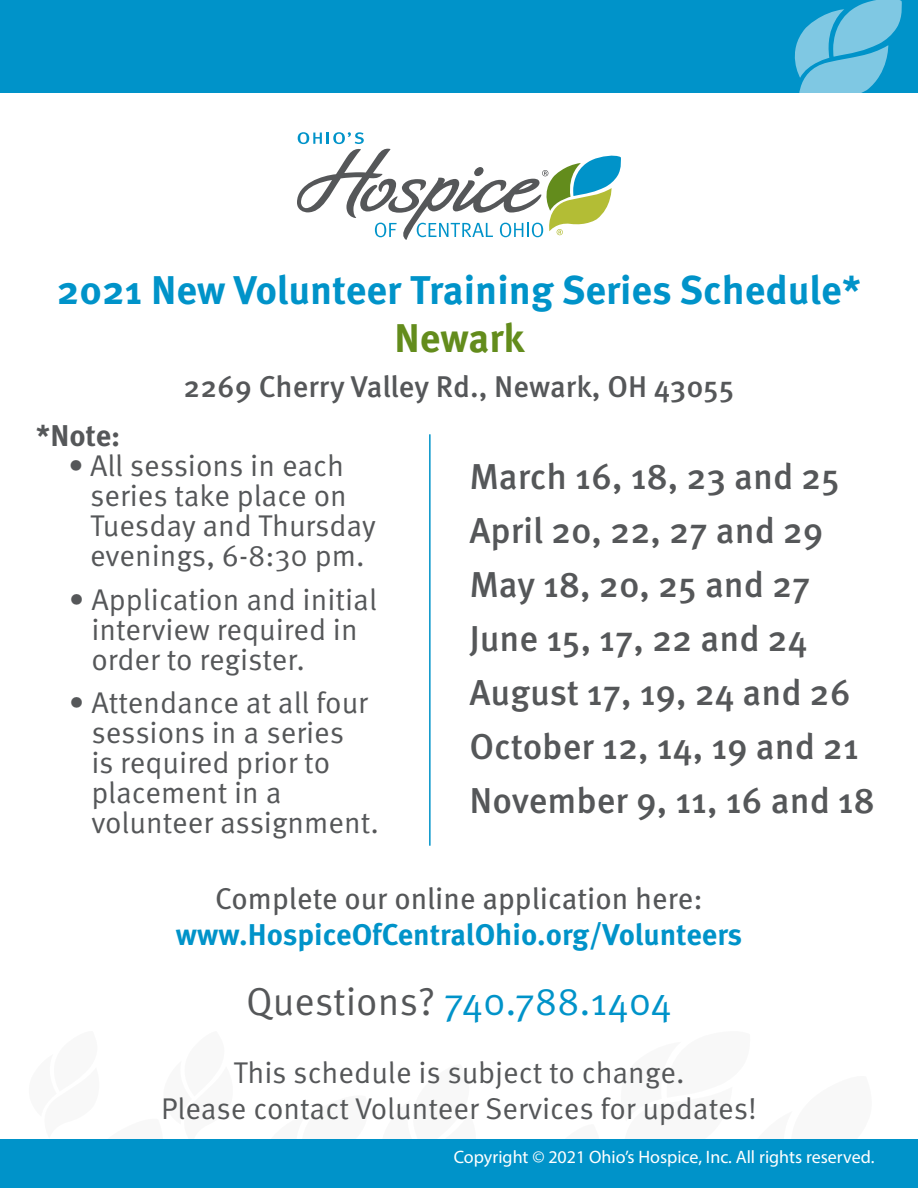
<style>
.page{position:relative;width:918px;height:1188px;background:#fff}
.page>*{position:absolute;margin:0;border:0;box-sizing:border-box;transform-origin:0 0}
.t1{font:700 40.2px "Meta OT";color:#0093c9}
.t2{font:700 40.2px "Meta OT";color:#638c1c}
.t3{font:39px "Meta OT Norm";color:#0093c9}
.t4{font:500 36px/54px "Meta OT";color:#555759}
.t5{font:30px/30px "Meta OT Norm";color:#555759}
.t6{font:700 30px "Meta OT";color:#0093c9}
.t7{font:500 30px "Meta OT";color:#555759}
.t8{font:30px "Meta OT";color:#555759}
.t9{font:700 30px "Meta OT";color:#555759}
.t10{font:18px "Myriad Pro";color:#fff}
.s1{font-family:"Meta OT";font-weight:700}
.s2{color:#555759}
</style>
<div class="page">
<div style="left:0;top:0;width:918px;height:92px;background:#0093c9"></div>
<svg style="left:794px;top:0;width:108px;height:92px"></svg>
<div style="left:0;top:1139px;width:918px;height:49px;background:#0093c9"></div>
<hr style="left:429px;top:434px;width:2px;height:412px;background:#0093c9">
<svg style="left:297px;top:132px;width:324px;height:108px"></svg>
<div style="left:474px;top:168px;width:9px;height:8px;background:#555759;border-radius:3px"></div>
<h1 class="t1" style="left:57px;top:265px;width:806px">2021 New Volunteer Training Series Schedule*</h1>
<h1 class="t2" style="left:394px;top:313px;width:132px">Newark</h1>
<p class="t7" style="left:184px;top:368px;width:552px">2269 Cherry Valley Rd., Newark, OH 43055</p>
<p class="t9" style="left:36px;top:417px;width:86px">*Note:</p>
<p class="t5" style="left:90px;top:451px;width:287px;text-indent:-21px"><span class="s1">•</span> All sessions in each series take place on<br>Tuesday and Thursday evenings, 6-8:30 pm.</p>
<p class="t5" style="left:91px;top:585px;width:287px;text-indent:-23px">• Application and initial interview required in order to register.</p>
<p class="t5" style="left:91px;top:688px;width:289px;text-indent:-23px">• Attendance at all four sessions in a series<br>is required prior to placement in a volunteer assignment.</p>
<p class="t4" style="left:469px;top:450px;width:407px">March 16, 18, 23 and 25<br>April 20, 22, 27 and 29<br>May 18, 20, 25 and 27<br>June 15, 17, 22 and 24<br>August 17, 19, 24 and 26<br>October 12, 14, 19 and 21<br>November 9, 11, 16 and 18</p>
<p class="t8" style="left:215px;top:880px;width:489px">Complete our online application here:</p>
<p class="t6" style="left:176px;top:915px;width:568px">www.HospiceOfCentralOhio.org/Volunteers</p>
<h2 class="t3" style="left:246px;top:978px;width:427px"><span class="s2">Questions?</span> 740.788.1404</h2>
<p class="t5" style="left:161px;top:1055px;width:597px;line-height:36px;text-align:center">This schedule is subject to change.<br>Please contact Volunteer Services for updates!</p>
<p class="t10" style="left:454px;top:1145px;width:422px">Copyright © 2021 Ohio’s Hospice, Inc. All rights reserved.</p>
</div>
